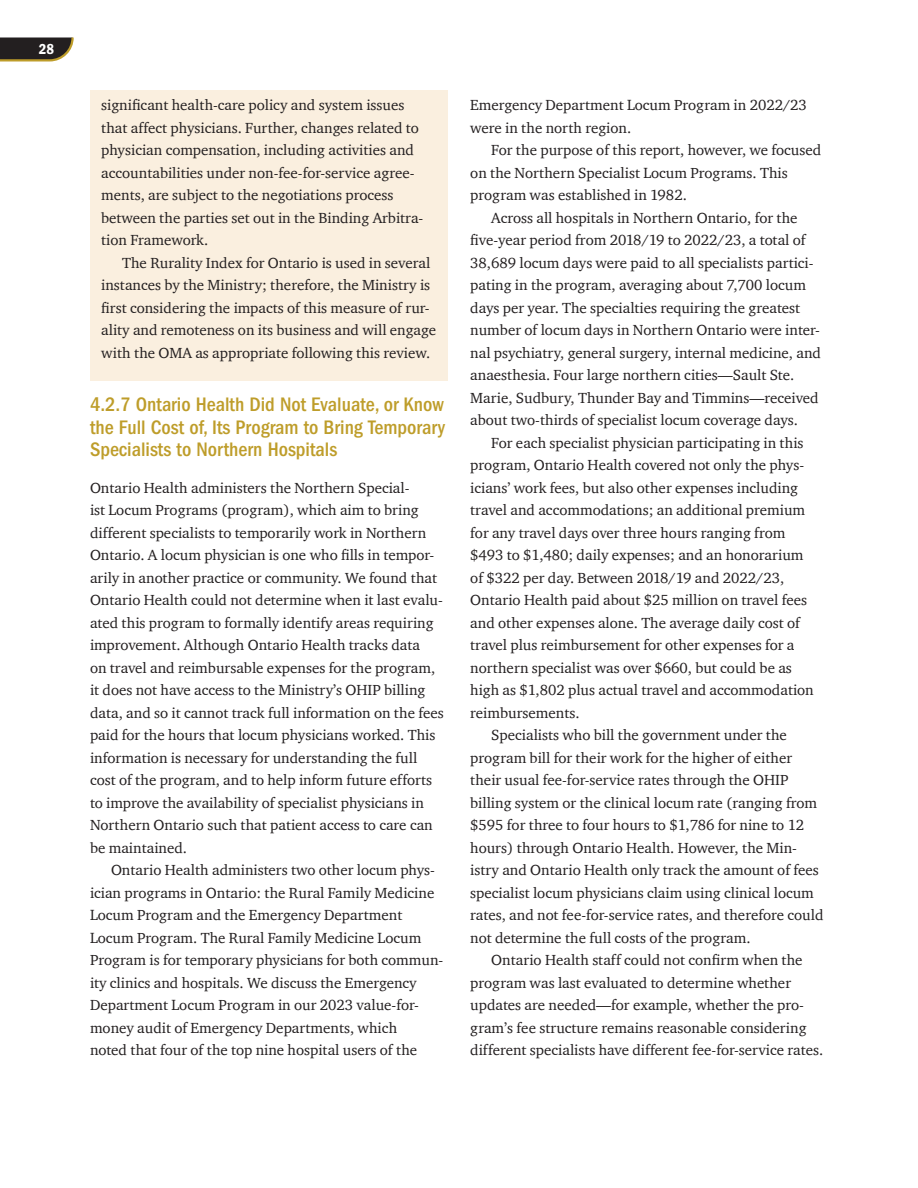
<style>
.page{position:relative;width:918px;height:1188px;background:#fff}
.page>*{position:absolute;margin:0;border:0;box-sizing:border-box;transform-origin:0 0}
.Head_4{font:500 condensed 20.25px/22.5px "Franklin Gothic LT Pro";color:#be9d2a;text-align:justify}
.Body_text{font:15px/22.5px "Charter ITC";color:#231f20}
.Body_first{font:15px/22.5px "Charter ITC";color:#231f20}
.Recommend_Response{font:15px/22.5px "Charter ITC";color:#231f20}
.t1{font:15px "Franklin Gothic LT Pro Cn Dm";color:#fff}
</style>
<div class="page">
<svg style="left:0;top:38px;width:74px;height:24px;background:#484136"></svg>
<div style="left:90px;top:90px;width:358px;height:178px;background:#faefdf"></div>
<div style="left:90px;top:248px;width:358px;height:133px;background:#faefdf"></div>
<p class="t1" style="left:39px;top:40px;width:17px">28</p>
<p class="Recommend_Response" style="left:101px;top:94px;width:324px">significant health-care policy and system issues that affect physicians. Further, changes related to physician compensation, including activities and accountabilities under non-fee-for-service agree&shy;ments, are subject to the negotiations process between the parties set out in the Binding Arbitra&shy;tion Framework.</p>
<p class="Recommend_Response" style="left:101px;top:251px;width:336px;text-indent:21px">The Rurality Index for Ontario is used in several instances by the Ministry; therefore, the Ministry is first considering the impacts of this measure of rur&shy;ality and remoteness on its business and will engage with the OMA as appropriate following this review.</p>
<h4 class="Head_4" style="left:90px;top:393px;width:357px">4.2.7 Ontario Health Did Not Evaluate, or Know the Full Cost of, Its Program to Bring Temporary Specialists to Northern Hospitals</h4>
<p class="Body_first" style="left:90px;top:476px;width:355px">Ontario Health administers the Northern Special-<br>ist Locum Programs (program), which aim to bring different specialists to temporarily work in Northern Ontario. A locum physician is one who fills in tempor&shy;arily in another practice or community. We found that Ontario Health could not determine when it last evalu&shy;ated this program to formally identify areas requiring improvement. Although Ontario Health tracks data<br>on travel and reimbursable expenses for the program, it does not have access to the Ministry’s OHIP billing data, and so it cannot track full information on the fees paid for the hours that locum physicians worked. This information is necessary for understanding the full cost of the program, and to help inform future efforts to improve the availability of specialist physicians in Northern Ontario such that patient access to care can be maintained.</p>
<p class="Body_text" style="left:90px;top:859px;width:355px;text-indent:21px">Ontario Health administers two other locum phys&shy;ician programs in Ontario: the Rural Family Medicine Locum Program and the Emergency Department Locum Program. The Rural Family Medicine Locum Program is for temporary physicians for both commun&shy;ity clinics and hospitals. We discuss the Emergency Department Locum Program in our 2023 value-for&shy;money audit of Emergency Departments, which<br>noted that four of the top nine hospital users of the</p>
<p class="Body_text" style="left:470px;top:94px;width:338px">Emergency Department Locum Program in 2022/23 were in the north region.</p>
<p class="Body_text" style="left:470px;top:139px;width:353px;text-indent:21px">For the purpose of this report, however, we focused on the Northern Specialist Locum Programs. This program was established in 1982.</p>
<p class="Body_text" style="left:470px;top:206px;width:352px;text-indent:21px">Across all hospitals in Northern Ontario, for the five-year period from 2018/19 to 2022/23, a total of 38,689 locum days were paid to all specialists partici&shy;pating in the program, averaging about 7,700 locum days per year. The specialties requiring the greatest number of locum days in Northern Ontario were inter&shy;nal psychiatry, general surgery, internal medicine, and anaesthesia. Four large northern cities—Sault Ste.<br>Marie, Sudbury, Thunder Bay and Timmins—received about two-thirds of specialist locum coverage days.</p>
<p class="Body_text" style="left:470px;top:431px;width:345px;text-indent:21px">For each specialist physician participating in this program, Ontario Health covered not only the phys&shy;icians’ work fees, but also other expenses including travel and accommodations; an additional premium for any travel days over three hours ranging from $493 to $1,480; daily expenses; and an honorarium of $322 per day. Between 2018/19 and 2022/23, Ontario Health paid about $25 million on travel fees and other expenses alone. The average daily cost of travel plus reimbursement for other expenses for a northern specialist was over $660, but could be as high as $1,802 plus actual travel and accommodation reimbursements.</p>
<p class="Body_text" style="left:470px;top:724px;width:355px;text-indent:21px">Specialists who bill the government under the program bill for their work for the higher of either their usual fee-for-service rates through the OHIP billing system or the clinical locum rate (ranging from $595 for three to four hours to $1,786 for nine to 12 hours) through Ontario Health. However, the Min&shy;istry and Ontario Health only track the amount of fees specialist locum physicians claim using clinical locum rates, and not fee-for-service rates, and therefore could not determine the full costs of the program.</p>
<p class="Body_text" style="left:470px;top:949px;width:355px;text-indent:21px">Ontario Health staff could not confirm when the program was last evaluated to determine whether updates are needed—for example, whether the pro&shy;gram’s fee structure remains reasonable considering different specialists have different fee-for-service rates.</p>
</div>
